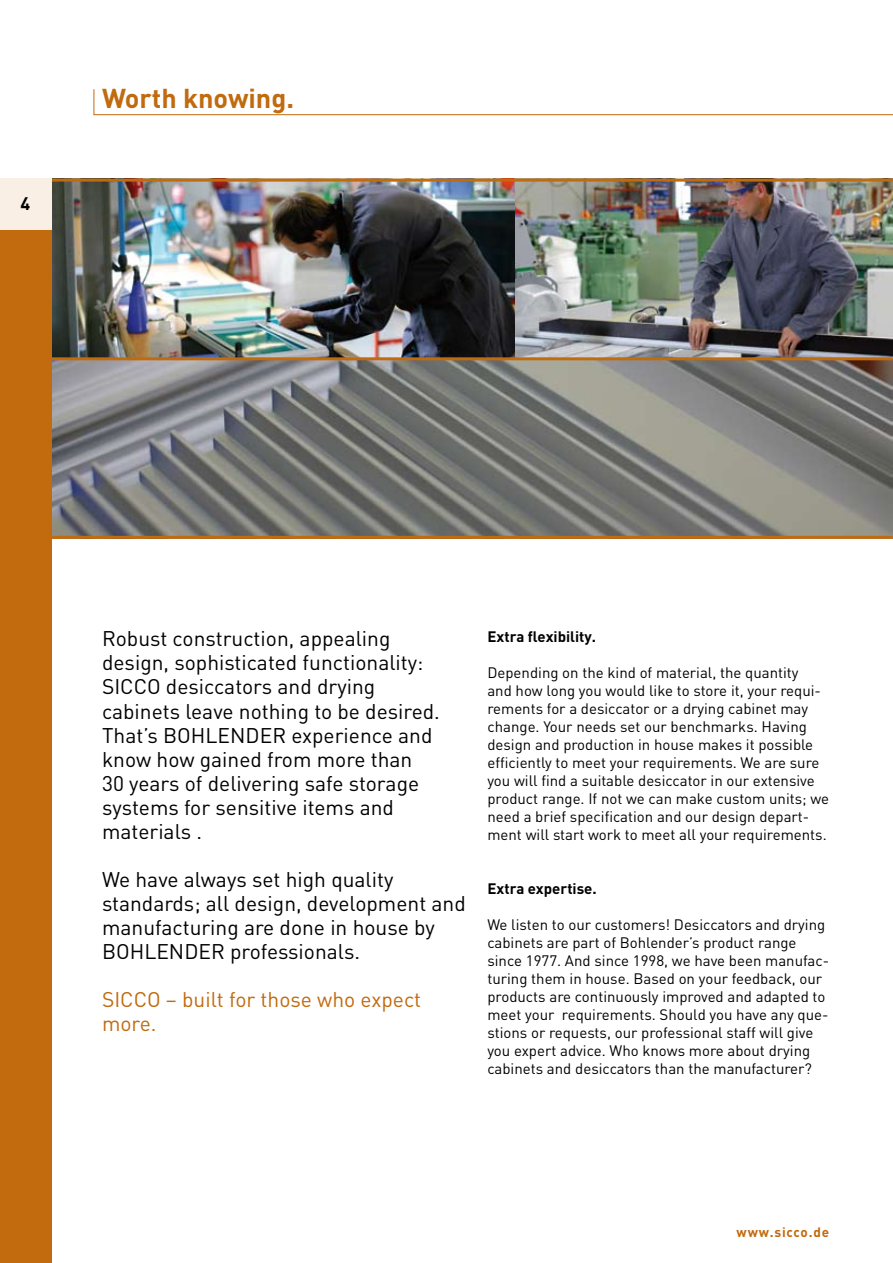
<style>
.page{position:relative;width:893px;height:1263px;background:#fff}
.page>*{position:absolute;margin:0;border:0;box-sizing:border-box;transform-origin:0 0}
.t1{font:700 27px "DIN Pro";color:#c16a0e}
.t2{font:21px/24px "DIN Pro";color:#000}
.t3{font:21px/24px "DIN Pro";color:#c16a0e}
.t4{font:700 18px "DIN Pro";color:#000}
.t5{font:15px/18px "DIN Pro";color:#000}
.t6{font:700 15px "DIN Pro";color:#000}
.t7{font:700 13.5px "DIN Pro";letter-spacing:.06em;color:#c16a0e}
</style>
<div class="page">
<img style="left:51px;top:182px;width:842px;height:354px">
<hr style="left:51px;top:179px;width:842px;height:3px;background:#c16a0e">
<hr style="left:51px;top:357px;width:842px;height:3px;background:#c16a0e">
<hr style="left:51px;top:536px;width:842px;height:3px;background:#c16a0e">
<svg style="left:93px;top:89px;width:800px;height:26px"></svg>
<div style="left:0;top:230px;width:51px;height:1033px;background:#c16a0e"></div>
<div style="left:0;top:179px;width:51px;height:51px;background:#faefe4"></div>
<p class="t4" style="left:21px;top:191px;width:11px">4</p>
<h1 class="t1" style="left:102px;top:80px;width:194px">Worth knowing.</h1>
<p class="t2" style="left:102px;top:626px;width:339px">Robust construction, appealing design, sophisticated functionality:<br>SICCO desiccators and drying cabinets leave nothing to be desired.<br>That’s BOHLENDER experience and know how gained from more than<br>30 years of delivering safe storage systems for sensitive items and materials .</p>
<h2 class="t2" style="left:102px;top:866px;width:365px">We have always set high quality standards; all design, development and manufacturing are done in house by BOHLENDER professionals.</h2>
<h2 class="t3" style="left:102px;top:986px;width:321px">SICCO – built for those who expect more.</h2>
<p class="t6" style="left:487px;top:626px;width:110px">Extra flexibility.</p>
<p class="t5" style="left:487px;top:663px;width:343px">Depending on the kind of material, the quantity<br>and how long you would like to store it, your requi&shy;rements for a desiccator or a drying cabinet may change. Your needs set our benchmarks. Having design and production in house makes it possible efficiently to meet your requirements. We are sure you will find a suitable desiccator in our extensive product range. If not we can make custom units; we need a brief specification and our design depart&shy;ment will start work to meet all your requirements.</p>
<p class="t6" style="left:487px;top:878px;width:111px">Extra expertise.</p>
<p class="t5" style="left:487px;top:915px;width:343px">We listen to our customers! Desiccators and drying cabinets are part of Bohlender’s product range since 1977. And since 1998, we have been manufac&shy;turing them in house. Based on your feedback, our products are continuously improved and adapted to meet your requirements. Should you have any que&shy;stions or requests, our professional staff will give you expert advice. Who knows more about drying cabinets and desiccators than the manufacturer?</p>
<p class="t7" style="left:737px;top:1222px;width:94px">www.sicco.de</p>
</div>
